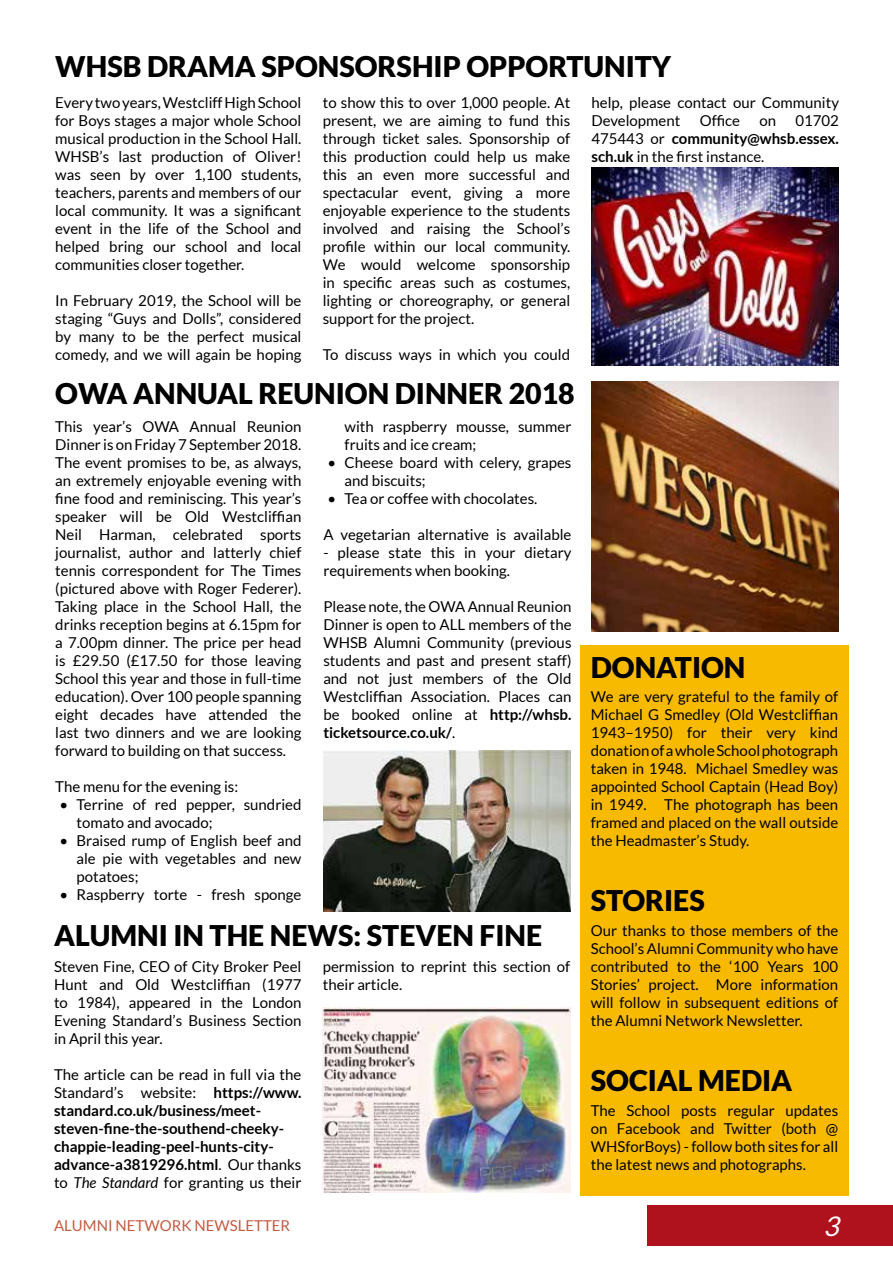
<style>
.page{position:relative;width:893px;height:1263px;background:#fff}
.page>*{position:absolute;margin:0;border:0;box-sizing:border-box;transform-origin:0 0}
.t1{font:900 28.5px "Lato";color:#000}
.t2{font:italic 27px "Lato";color:#fff}
.t3{font:15px/18px "Lato";color:#000;text-align:justify}
.t4{font:700 15px/18px "Lato";color:#000}
.t5{font:15px "Lato";color:#c35b42}
.s1{font-weight:700}
.s2{font-weight:400}
.s3{font-weight:400;font-style:italic}
</style>
<div class="page">
<div style="left:647px;top:1205px;width:246px;height:40px;background:#af111d"></div>
<div style="left:581px;top:645px;width:268px;height:550px;background:#f8ba00"></div>
<img style="left:591px;top:168px;width:248px;height:198px">
<img style="left:323px;top:1008px;width:247px;height:184px">
<img style="left:323px;top:750px;width:248px;height:161px">
<img style="left:591px;top:381px;width:248px;height:250px">
<h1 class="t1" style="left:55px;top:50px;width:617px">WHSB DRAMA SPONSORSHIP OPPORTUNITY</h1>
<p class="t3" style="left:323px;top:93px;width:249px">to show this to over 1,000 people. At present, we are aiming to fund this through ticket sales. Sponsorship of this production could help us make this an even more successful and spectacular event, giving a more enjoyable experience to the students involved and raising the School’s profile within our local community.<br>We would welcome sponsorship in specific areas such as costumes, lighting or choreography, or general support for the project.</p>
<p class="t3" style="left:323px;top:345px;width:249px">To discuss ways in which you could</p>
<p class="t3" style="left:591px;top:93px;width:249px">help, please contact our Community<br>Development</p>
<p class="t3" style="left:55px;top:93px;width:248px">Every two years, Westcliff High School for Boys stages a major whole School musical production in the School Hall.<br>WHSB’s last production of Oliver! was seen by over 1,100 students, teachers, parents and members of our local community. It was a significant event in the life of the School and helped bring our school and local communities closer together.</p>
<p class="t3" style="left:55px;top:291px;width:248px">In February 2019, the School will be staging “Guys and Dolls”, considered by many to be the perfect musical comedy, and we will again be hoping</p>
<p class="t3" style="left:700px;top:111px;width:42px">Office</p>
<p class="t3" style="left:759px;top:111px;width:18px">on</p>
<p class="t3" style="left:591px;top:111px;width:249px;text-indent:204px">01702<br>475443 or <span class="s1">community@whsb.essex. sch.uk</span> in the first instance.</p>
<h1 class="t1" style="left:55px;top:377px;width:521px">OWA ANNUAL REUNION DINNER 2018</h1>
<p class="t3" style="left:55px;top:417px;width:248px">This year’s OWA Annual Reunion Dinner is on Friday 7 September 2018.<br>The event promises to be, as always, an extremely enjoyable evening with fine food and reminiscing. This year’s speaker will be Old Westcliffian Neil Harman, celebrated sports journalist, author and latterly chief tennis correspondent for The Times (pictured above with Roger Federer).<br>Taking place in the School Hall, the drinks reception begins at 6.15pm for a 7.00pm dinner. The price per head is £29.50 (£17.50 for those leaving School this year and those in full-time education). Over 100 people spanning eight decades have attended the last two dinners and we are looking forward to building on that success.</p>
<p class="t3" style="left:55px;top:777px;width:184px">The menu for the evening is:</p>
<p class="t3" style="left:77px;top:795px;width:226px;text-indent:-17px">• Terrine of red pepper, sundried tomato and avocado;</p>
<p class="t3" style="left:77px;top:831px;width:226px;text-indent:-17px">• Braised rump of English beef and ale pie with vegetables and new potatoes;</p>
<p class="t3" style="left:60px;top:885px;width:243px">• Raspberry torte - fresh sponge</p>
<p class="t3" style="left:345px;top:417px;width:228px">with raspberry mousse, summer fruits and ice cream;</p>
<p class="t3" style="left:345px;top:453px;width:228px;text-indent:-17px">• Cheese board with celery, grapes and biscuits;</p>
<p class="t3" style="left:328px;top:489px;width:211px">• Tea or coffee with chocolates.</p>
<p class="t3" style="left:323px;top:525px;width:250px">A vegetarian alternative is available</p>
<p class="t3" style="left:323px;top:543px;width:250px">- please state this in your dietary requirements when booking.</p>
<p class="t3" style="left:323px;top:597px;width:250px">Please note, the OWA Annual Reunion Dinner is open to ALL members of the WHSB Alumni Community (previous students and past and present staff) and not just members of the Old Westcliffian Association. Places can be booked online at <span class="s1">http://whsb. ticketsource.co.uk/</span>.</p>
<h1 class="t1" style="left:54px;top:919px;width:490px">ALUMNI IN THE NEWS: STEVEN FINE</h1>
<p class="t3" style="left:54px;top:957px;width:249px">Steven Fine, CEO of City Broker Peel Hunt and Old Westcliffian (1977 to 1984), appeared in the London Evening Standard’s Business Section in April this year.</p>
<p class="t4" style="left:54px;top:1065px;width:249px"><span class="s2">The article can be read in full via the Standard’s website:</span> https://www. standard.co.uk/business/meet&shy;steven-fine-the-southend-cheeky&shy;chappie-leading-peel-hunts-city&shy;advance-a3819296.html<span class="s2">. Our thanks to</span> <span class="s3">The Standard</span> <span class="s2">for granting us their</span></p>
<p class="t3" style="left:323px;top:957px;width:249px">permission to reprint this section of their article.</p>
<h1 class="t1" style="left:591px;top:651px;width:156px">DONATION</h1>
<p class="t3" style="left:591px;top:687px;width:249px">We are very grateful to the family of Michael G Smedley (Old Westcliffian 1943–1950) for their very kind donation of a whole School photograph taken in 1948. Michael Smedley was appointed School Captain (Head Boy) in 1949. The photograph has been framed and placed on the wall outside the Headmaster’s Study.</p>
<h1 class="t1" style="left:591px;top:883px;width:116px">STORIES</h1>
<p class="t3" style="left:591px;top:921px;width:249px">Our thanks to those members of the School’s Alumni Community who have contributed to the ‘100 Years 100<br>Stories’ project. More information will follow in subsequent editions of the Alumni Network Newsletter.</p>
<h1 class="t1" style="left:591px;top:1063px;width:203px">SOCIAL MEDIA</h1>
<p class="t3" style="left:591px;top:1101px;width:249px">The School posts regular updates on Facebook and Twitter (both @ WHSforBoys) - follow both sites for all the latest news and photographs.</p>
<p class="t5" style="left:54px;top:1217px;width:238px">ALUMNI NETWORK NEWSLETTER</p>
<h2 class="t2" style="left:823px;top:1211px;width:24px">3</h2>
</div>
